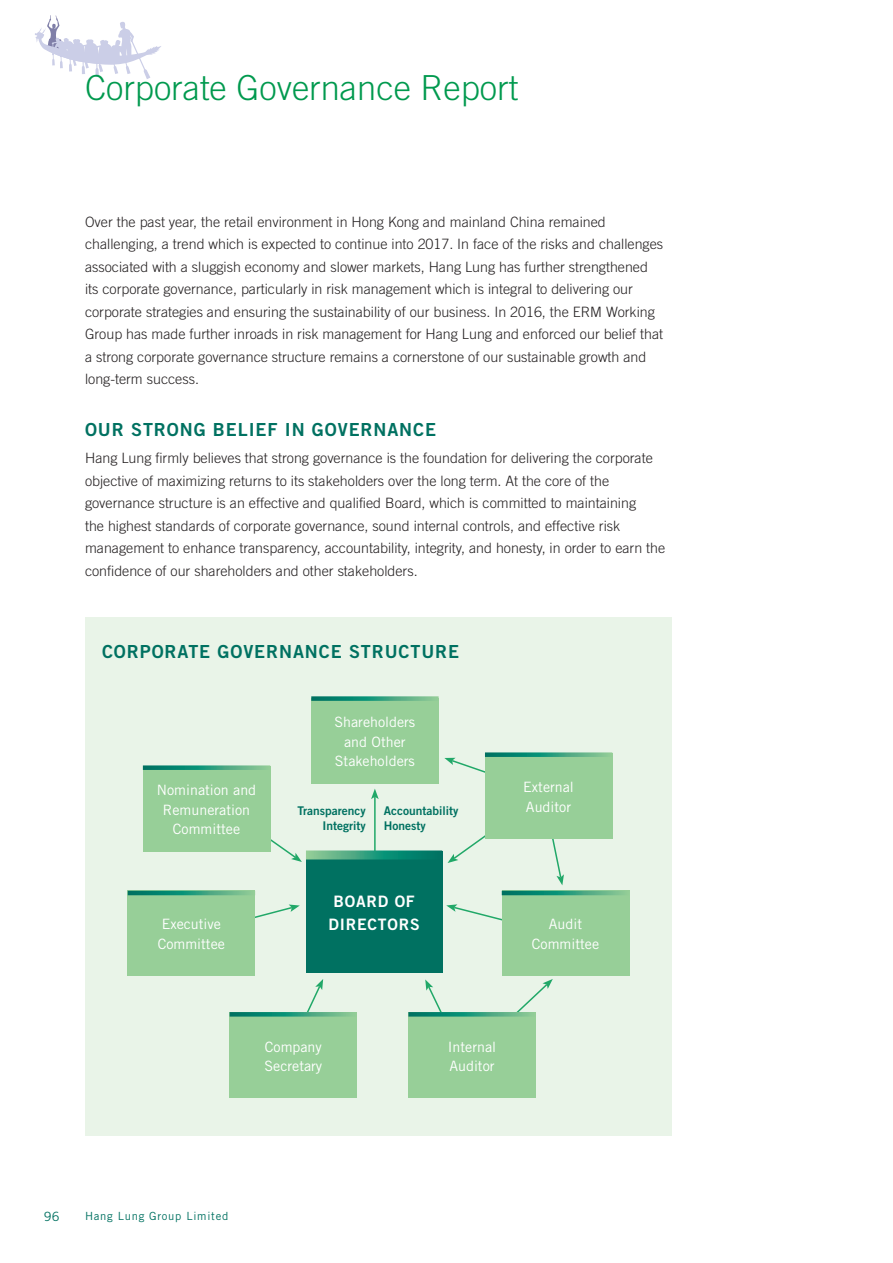
<style>
.page{position:relative;width:893px;height:1263px;background:#fff}
.page>*{position:absolute;margin:0;border:0;box-sizing:border-box;transform-origin:0 0}
.t1{font:300 34.5px "Trade Gothic LT Std";color:#00994e}
.t2{font:18px "Trade Gothic LT Std Bd 2";letter-spacing:.05em;color:#007161}
.t3{font:15.75px/22.5px "Trade Gothic LT Std Bd 2";letter-spacing:.05em;color:#fff;text-align:center}
.t4{font:300 14.25px/22.5px "Trade Gothic LT Std";color:#231f20}
.t5{font:14.25px/19.5px "Trade Gothic LT Std";color:#fff}
.t6{font:12.75px "Trade Gothic LT Std";color:#007161}
.t7{font:12px/14.4px "Trade Gothic LT Std Bd 2";color:#007161}
.t8{font:11.25px "Trade Gothic LT Std";letter-spacing:.065em;color:#007161}
</style>
<div class="page">
<svg style="left:35px;top:15px;width:126px;height:64px"></svg>
<div style="left:85px;top:617px;width:587px;height:519px;background:#e9f4e8"></div>
<svg style="left:444px;top:758px;width:120px;height:127px"></svg>
<svg style="left:446px;top:904px;width:56px;height:17px"></svg>
<svg style="left:307px;top:979px;width:16px;height:33px"></svg>
<hr style="left:374px;top:797px;width:2px;height:95px;background:#21a868">
<svg style="left:371px;top:789px;width:8px;height:10px"></svg>
<svg style="left:204px;top:792px;width:98px;height:70px"></svg>
<svg style="left:255px;top:904px;width:45px;height:14px"></svg>
<svg style="left:425px;top:979px;width:128px;height:33px"></svg>
<div style="left:306px;top:851px;width:136px;height:122px;background:#007161"></div>
<div style="left:143px;top:766px;width:127px;height:85px;background:#97cf98"></div>
<div style="left:311px;top:698px;width:128px;height:85px;background:#97cf98"></div>
<div style="left:485px;top:753px;width:127px;height:85px;background:#97cf98"></div>
<div style="left:502px;top:890px;width:127px;height:85px;background:#97cf98"></div>
<div style="left:128px;top:890px;width:127px;height:85px;background:#97cf98"></div>
<div style="left:408px;top:1013px;width:128px;height:85px;background:#97cf98"></div>
<div style="left:230px;top:1013px;width:127px;height:85px;background:#97cf98"></div>
<svg style="left:311px;top:696px;width:128px;height:5px"></svg>
<svg style="left:143px;top:765px;width:127px;height:5px"></svg>
<svg style="left:485px;top:752px;width:127px;height:5px"></svg>
<svg style="left:128px;top:891px;width:122px;height:4px"></svg>
<svg style="left:502px;top:891px;width:122px;height:4px"></svg>
<svg style="left:408px;top:1012px;width:128px;height:4px"></svg>
<svg style="left:230px;top:1012px;width:127px;height:4px"></svg>
<svg style="left:306px;top:850px;width:136px;height:9px"></svg>
<h1 class="t1" style="left:85px;top:67px;width:435px">Corporate Governance Report</h1>
<p class="t4" style="left:85px;top:210px;width:580px">Over the past year, the retail environment in Hong Kong and mainland China remained challenging, a trend which is expected to continue into 2017. In face of the risks and challenges associated with a sluggish economy and slower markets, Hang Lung has further strengthened its corporate governance, particularly in risk management which is integral to delivering our corporate strategies and ensuring the sustainability of our business. In 2016, the ERM Working Group has made further inroads in risk management for Hang Lung and enforced our belief that a strong corporate governance structure remains a cornerstone of our sustainable growth and long-term success.</p>
<p class="t2" style="left:85px;top:419px;width:353px">OU R STRONG BELI EF I N GOVERNANCE</p>
<p class="t4" style="left:85px;top:447px;width:582px">Hang Lung firmly believes that strong governance is the foundation for delivering the corporate objective of maximizing returns to its stakeholders over the long term. At the core of the governance structure is an effective and qualified Board, which is committed to maintaining<br>the highest standards of corporate governance, sound internal controls, and effective risk management to enhance transparency, accountability, integrity, and honesty, in order to earn the confidence of our shareholders and other stakeholders.</p>
<p class="t2" style="left:102px;top:640px;width:26px">Corpor</p>
<p class="t2" style="left:177px;top:640px;width:90px">ate Govern</p>
<p class="t2" style="left:293px;top:640px;width:25px">ance</p>
<p class="t2" style="left:349px;top:640px;width:99px">Structure</p>
<p class="t5" style="left:157px;top:780px;width:101px;text-align:center">Nomination and<br>Remuneration<br>Committee</p>
<p class="t5" style="left:158px;top:914px;width:69px">Executive<br>Committee</p>
<p class="t5" style="left:334px;top:712px;width:82px;text-align:center">Shareholders and Other<br>Stakeholders</p>
<p class="t7" style="left:297px;top:803px;width:70px;text-align:right">Transparency<br>I ntegrity</p>
<p class="t7" style="left:384px;top:803px;width:76px">Accountability<br>H onesty</p>
<p class="t3" style="left:328px;top:890px;width:93px">BOARD OF<br>DI RECTORS</p>
<p class="t5" style="left:523px;top:777px;width:52px">External<br>Auditor</p>
<p class="t5" style="left:532px;top:914px;width:69px;text-align:center">Audit<br>Committee</p>
<p class="t5" style="left:265px;top:1037px;width:59px">Company<br>Secretary</p>
<p class="t5" style="left:448px;top:1037px;width:50px">Internal<br>Auditor</p>
<p class="t6" style="left:44px;top:1209px;width:17px">96</p>
<p class="t8" style="left:85px;top:1209px;width:145px">Hang Lung Group Limited</p>
</div>
